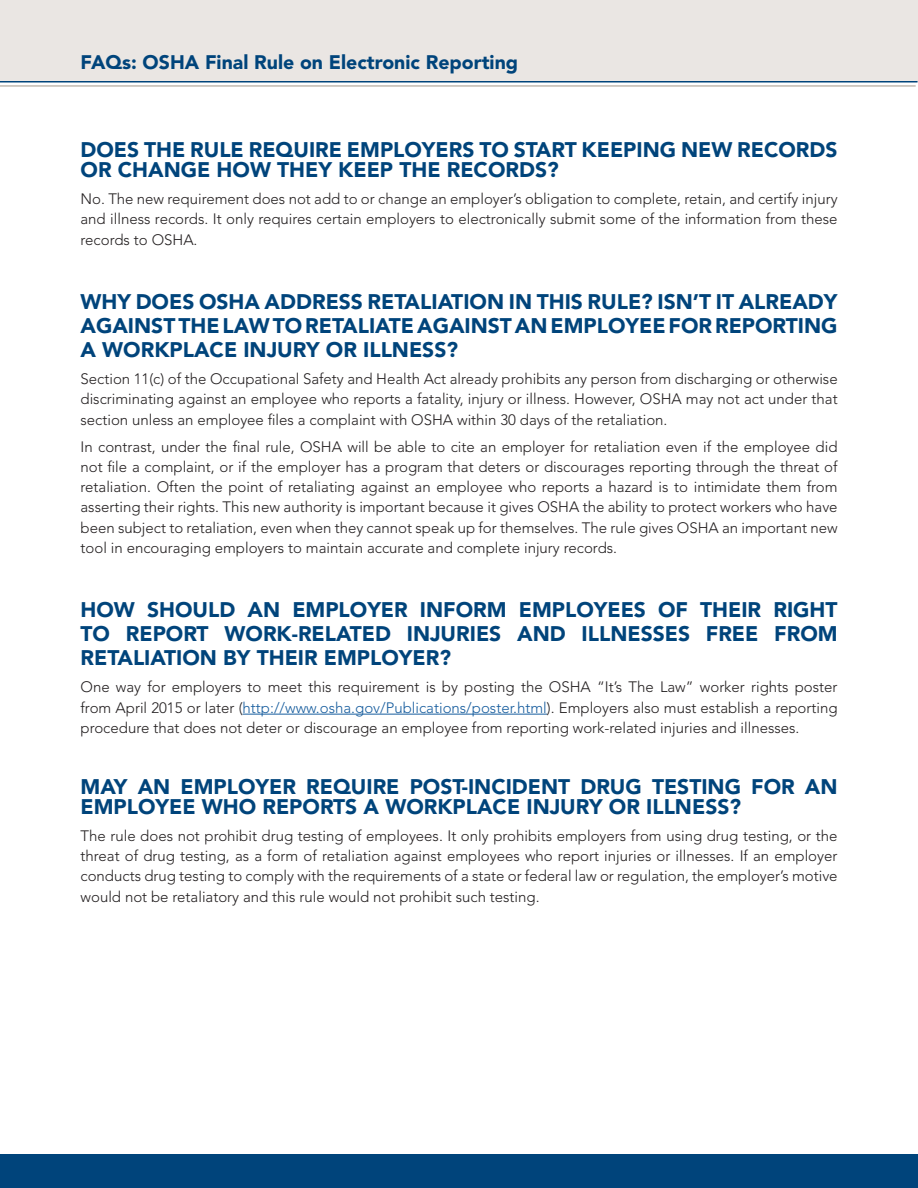
<style>
.page{position:relative;width:918px;height:1188px;background:#fff}
.page>*{position:absolute;margin:0;border:0;box-sizing:border-box;transform-origin:0 0}
.t1{font:900 21px/24px "Avenir LT Std";color:#00447b}
.t2{font:900 19.5px "Avenir LT Std";color:#00447b}
.t3{font:300 15px/20.2px "Avenir LT Std";color:#231f20;text-align:justify}
.s1{color:#175d9e}
</style>
<div class="page">
<div style="left:0;top:0;width:918px;height:82px;background:#eae6e3"></div>
<hr style="left:0;top:86px;width:916px;height:1px;background:#a19689">
<hr style="left:0;top:81px;width:918px;height:1px;background:#00447b">
<hr style="left:243px;top:714px;width:304px;height:1px;background:#175d9e">
<div style="left:0;top:1154px;width:918px;height:34px;background:#00447b"></div>
<p class="t2" style="left:81px;top:50px;width:439px">FAQs: OSHA Final Rule on Electronic Reporting</p>
<p class="t1" style="left:81px;top:139px;width:759px;line-height:20.2px">DOES THE RULE REQUIRE EMPLOYERS TO START KEEPING NEW RECORDS<br>OR CHANGE HOW THEY KEEP THE RECORDS?</p>
<p class="t3" style="left:81px;top:189px;width:759px">No. The new requirement does not add to or change an employer’s obligation to complete, retain, and certify injury and illness records. It only requires certain employers to electronically submit some of the information from these records to OSHA.</p>
<p class="t1" style="left:81px;top:290px;width:759px;text-align:justify">WHY DOES OSHA ADDRESS RETALIATION IN THIS RULE? ISN’T IT ALREADY AGAINST THE LAW TO RETALIATE AGAINST AN EMPLOYEE FOR REPORTING A WORKPLACE INJURY OR ILLNESS?</p>
<p class="t3" style="left:81px;top:369px;width:759px">Section 11(c) of the Occupational Safety and Health Act already prohibits any person from discharging or otherwise discriminating against an employee who reports a fatality, injury or illness. However, OSHA may not act under that section unless an employee files a complaint with OSHA within 30 days of the retaliation.</p>
<p class="t3" style="left:81px;top:436px;width:759px">In contrast, under the final rule, OSHA will be able to cite an employer for retaliation even if the employee did not file a complaint, or if the employer has a program that deters or discourages reporting through the threat of retaliation. Often the point of retaliating against an employee who reports a hazard is to intimidate them from asserting their rights. This new authority is important because it gives OSHA the ability to protect workers who have been subject to retaliation, even when they cannot speak up for themselves. The rule gives OSHA an important new tool in encouraging employers to maintain accurate and complete injury records.</p>
<p class="t1" style="left:81px;top:598px;width:759px;text-align:justify">HOW SHOULD AN EMPLOYER INFORM EMPLOYEES OF THEIR RIGHT TO REPORT WORK-RELATED INJURIES AND ILLNESSES FREE FROM RETALIATION BY THEIR EMPLOYER?</p>
<p class="t3" style="left:81px;top:677px;width:759px">One way for employers to meet this requirement is by posting the OSHA “It’s The Law” worker rights poster from April 2015 or later (<span class="s1">http://www.osha.gov/Publications/poster.html</span>). Employers also must establish a reporting procedure that does not deter or discourage an employee from reporting work-related injuries and illnesses.</p>
<p class="t1" style="left:81px;top:776px;width:759px;line-height:20.2px">MAY AN EMPLOYER REQUIRE POST-INCIDENT DRUG TESTING FOR AN<br>EMPLOYEE WHO REPORTS A WORKPLACE INJURY OR ILLNESS?</p>
<p class="t3" style="left:81px;top:826px;width:759px">The rule does not prohibit drug testing of employees. It only prohibits employers from using drug testing, or the threat of drug testing, as a form of retaliation against employees who report injuries or illnesses. If an employer conducts drug testing to comply with the requirements of a state or federal law or regulation, the employer’s motive would not be retaliatory and this rule would not prohibit such testing.</p>
</div>
